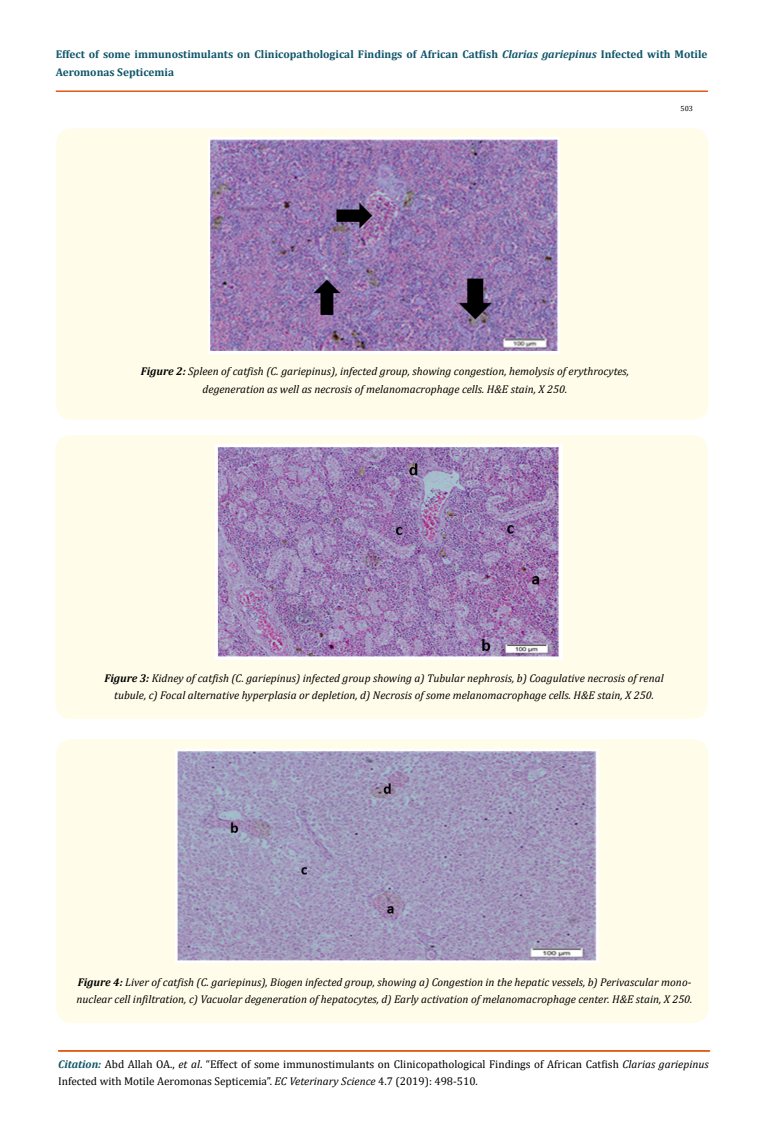
<style>
.page{position:relative;width:764px;height:1142px;background:#fff}
.page>*{position:absolute;margin:0;border:0;box-sizing:border-box;transform-origin:0 0}
.t1{font:italic 11.25px/17.5px "Cambria";color:#000;text-align:center}
.t2{font:11.25px/17.5px "Cambria";color:#000}
.t3{font:700 11.25px/17.5px "Cambria";color:#0e546a}
.t4{font:7.5px "Cambria";color:#000}
.s1{font-style:italic}
.s2{font-weight:700}
.s3{font-weight:700;font-style:italic;color:#0e546a}
</style>
<div class="page">
<div style="left:56px;top:91px;width:651px;height:1px;border:1px solid #e05d1a"></div>
<div style="left:58px;top:1050px;width:652px;height:1px;border:1px solid #e05d1a"></div>
<div style="left:56px;top:128px;width:652px;height:291px;background:#fffde9;border-radius:15px"></div>
<img style="left:208px;top:137px;width:351px;height:216px">
<div style="left:55px;top:435px;width:652px;height:283px;background:#fffde9;border-radius:15px"></div>
<img style="left:215px;top:444px;width:348px;height:215px">
<div style="left:56px;top:739px;width:652px;height:283px;background:#fffde9;border-radius:15px"></div>
<img style="left:176px;top:749px;width:423px;height:213px">
<p class="t3" style="left:56px;top:45px;width:653px">Effect of some immunostimulants on Clinicopathological Findings of African Catfish <span class="s1">Clarias gariepinus</span> Infected with Motile<br>Aeromonas Septicemia</p>
<p class="t4" style="left:680px;top:103px;width:14px">503</p>
<p class="t1" style="left:141px;top:362px;width:490px"><span class="s2">Figure 2:</span> Spleen of catfish (C. gariepinus), infected group, showing congestion, hemolysis of erythrocytes, degeneration as well as necrosis of melanomacrophage cells. H&amp;E stain, X 250.</p>
<p class="t1" style="left:104px;top:668px;width:561px"><span class="s2">Figure 3:</span> Kidney of catfish (C. gariepinus) infected group showing a) Tubular nephrosis, b) Coagulative necrosis of renal tubule, c) Focal alternative hyperplasia or depletion, d) Necrosis of some melanomacrophage cells. H&amp;E stain, X 250.</p>
<p class="t1" style="left:77px;top:972px;width:617px;text-align:left"><span class="s2">Figure 4:</span> Liver of catfish (C. gariepinus), Biogen infected group, showing a) Congestion in the hepatic vessels, b) Perivascular mono&shy;nuclear cell infiltration, c) Vacuolar degeneration of hepatocytes, d) Early activation of melanomacrophage center. H&amp;E stain, X 250.</p>
<p class="t2" style="left:58px;top:1054px;width:652px"><span class="s3">Citation:</span> Abd Allah OA., <span class="s1">et al</span>. “Effect of some immunostimulants on Clinicopathological Findings of African Catfish <span class="s1">Clarias gariepinus<br></span>Infected with Motile Aeromonas Septicemia”. <span class="s1">EC Veterinary Science</span> 4.7 (2019): 498-510.</p>
</div>
